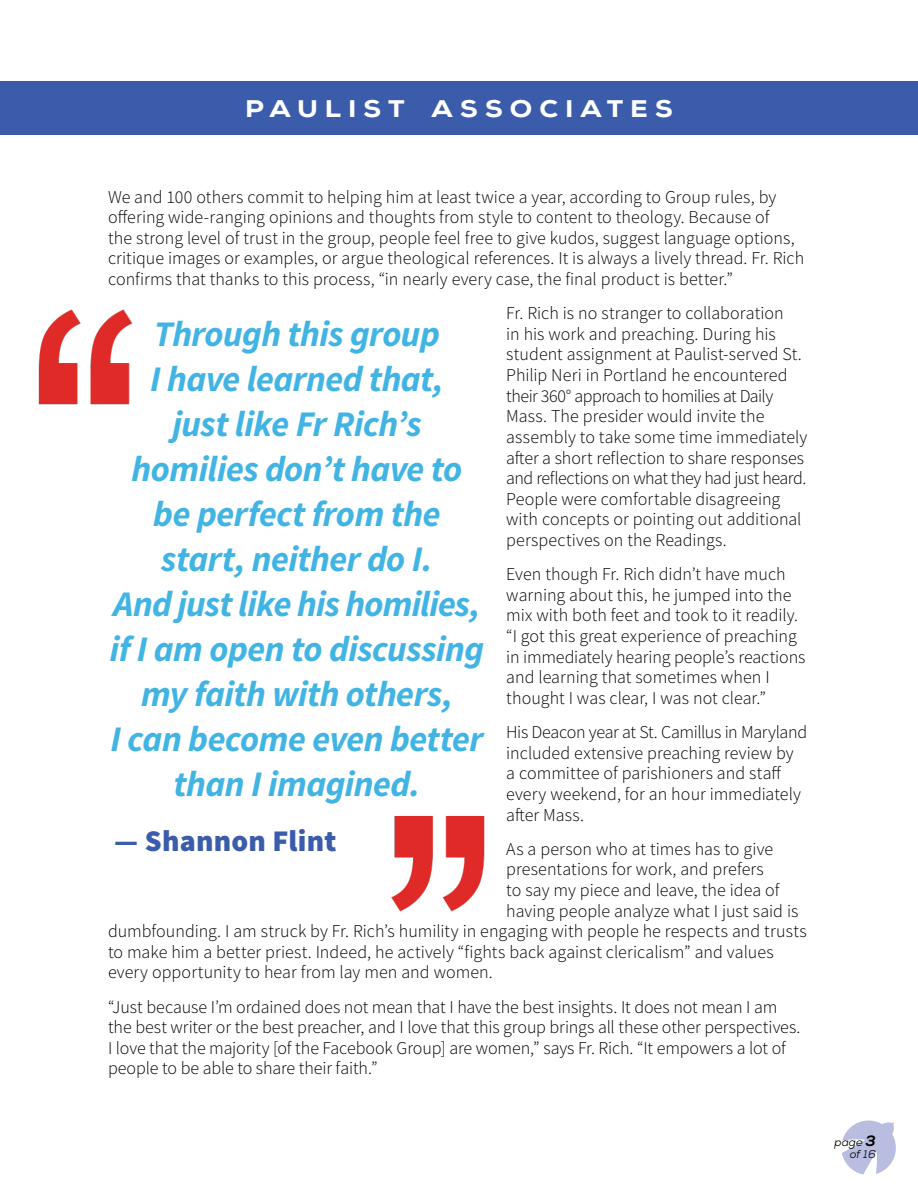
<style>
.page{position:relative;width:918px;height:1188px;background:#fff}
.page>*{position:absolute;margin:0;border:0;box-sizing:border-box;transform-origin:0 0}
.Body_Copy{font:italic 700 36px/45px "Source Sans Pro";letter-spacing:-.015em;color:#42b4e4;text-align:center}
.Body_Copy-2{font:900 30px "Source Sans Pro";letter-spacing:.01em;color:#3b5caa}
.t1{font:800 24px "Nexa";letter-spacing:.26em;color:#fff;scale:1.12 1}
.Body_Copy-3{font:300 18px/20.7px "Source Sans Pro";color:#000}
.t2{font:italic 11.25px/12px "Nexa";color:#000;text-align:right}
.s1{font-family:"Nexa X Bold";font-size:15px}
</style>
<div class="page">
<div style="left:0;top:81px;width:918px;height:54px;background:#3b5caa"></div>
<svg style="left:842px;top:1120px;width:54px;height:54px"></svg>
<img style="left:391px;top:816px;width:94px;height:96px">
<img style="left:38px;top:309px;width:95px;height:96px">
<p class="t1" style="left:245px;top:93px;width:383px">PAULIST ASSOCIATES</p>
<p class="Body_Copy-3" style="left:108px;top:186px;width:698px">We and 100 others commit to helping him at least twice a year, according to Group rules, by offering wide-ranging opinions and thoughts from style to content to theology. Because of<br>the strong level of trust in the group, people feel free to give kudos, suggest language options, critique images or examples, or argue theological references. It is always a lively thread. Fr. Rich confirms that thanks to this process, “in nearly every case, the final product is better.”</p>
<p class="Body_Copy-3" style="left:506px;top:303px;width:303px">Fr. Rich is no stranger to collaboration<br>in his work and preaching. During his student assignment at Paulist-served St.<br>Philip Neri in Portland he encountered their 360° approach to homilies at Daily Mass. The presider would invite the assembly to take some time immediately after a short reflection to share responses and reflections on what they had just heard.<br>People were comfortable disagreeing with concepts or pointing out additional perspectives on the Readings.</p>
<p class="Body_Copy-3" style="left:506px;top:564px;width:301px">Even though Fr. Rich didn’t have much warning about this, he jumped into the mix with both feet and took to it readily. “I got this great experience of preaching in immediately hearing people’s reactions and learning that sometimes when I thought I was clear, I was not clear.”</p>
<p class="Body_Copy-3" style="left:506px;top:722px;width:302px">His Deacon year at St. Camillus in Maryland included extensive preaching review by<br>a committee of parishioners and staff every weekend, for an hour immediately after Mass.</p>
<p class="Body_Copy-3" style="left:506px;top:838px;width:268px">As a person who at times has to give</p>
<p class="Body_Copy-3" style="left:506px;top:859px;width:259px">presentations for work, and prefers</p>
<p class="Body_Copy-3" style="left:506px;top:880px;width:275px">to say my piece and leave, the idea of</p>
<p class="Body_Copy-3" style="left:506px;top:900px;width:294px">having people analyze what I just said is</p>
<p class="Body_Copy-3" style="left:108px;top:921px;width:700px">dumbfounding. I am struck by Fr. Rich’s humility in engaging with people he respects and trusts</p>
<p class="Body_Copy-3" style="left:108px;top:941px;width:667px">to make him a better priest. Indeed, he actively “fights back against clericalism” and values</p>
<p class="Body_Copy-3" style="left:108px;top:962px;width:386px">every opportunity to hear from lay men and women.</p>
<p class="Body_Copy-3" style="left:108px;top:996px;width:694px">“Just because I’m ordained does not mean that I have the best insights. It does not mean I am the best writer or the best preacher, and I love that this group brings all these other perspectives.<br>I love that the majority [of the Facebook Group] are women,” says Fr. Rich. “It empowers a lot of people to be able to share their faith.”</p>
<p class="Body_Copy" style="left:110px;top:310px;width:376px">Through this group<br>I have learned that,<br>just like Fr Rich’s homilies don’t have to be perfect from the start, neither do I.<br>And just like his homilies, if I am open to discussing my faith with others,<br>I can become even better than I imagined.</p>
<p class="Body_Copy-2" style="left:114px;top:820px;width:224px">— Shannon Flint</p>
<p class="t2" style="left:835px;top:1136px;width:43px">page <span class="s1">3 </span>of 16</p>
</div>
